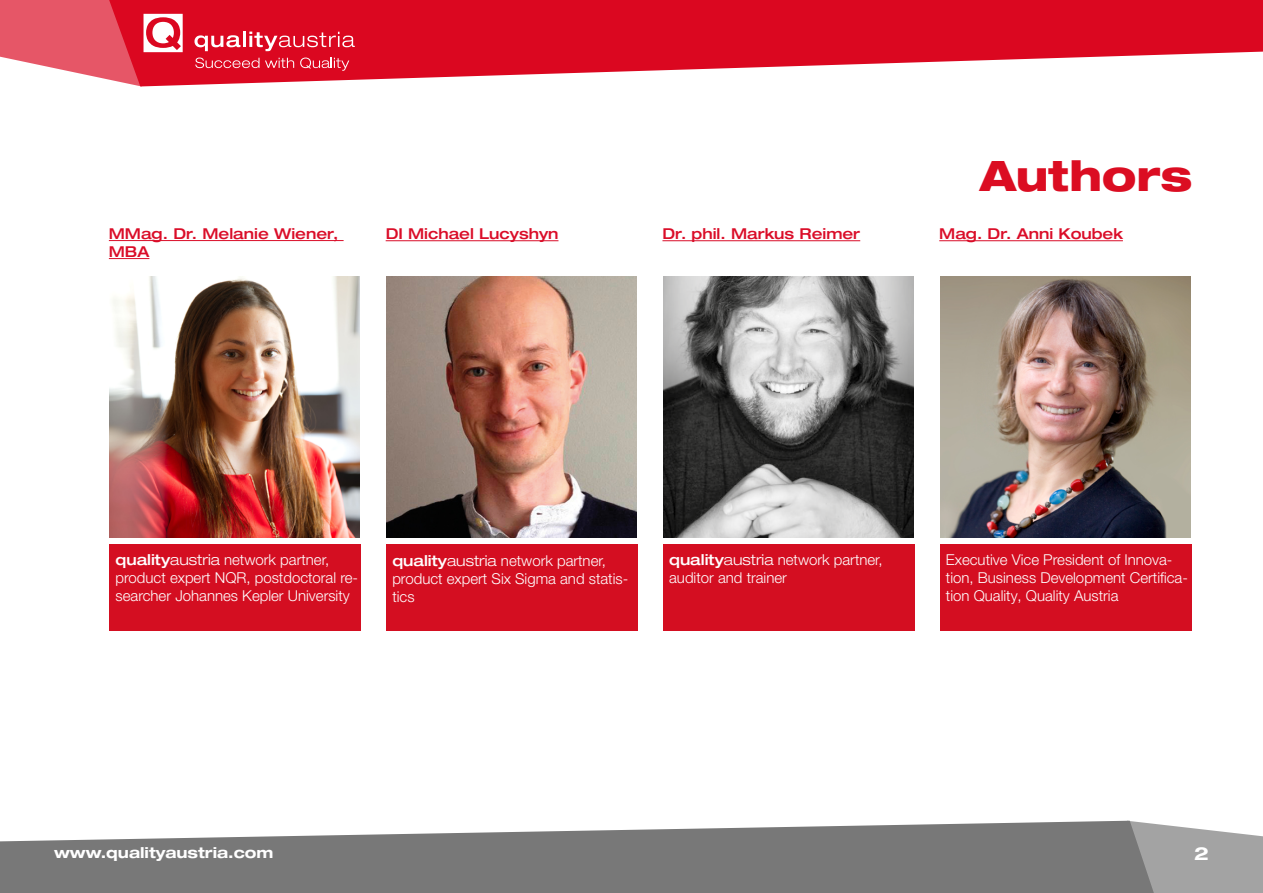
<style>
.page{position:relative;width:1263px;height:893px;background:#fff}
.page>*{position:absolute;margin:0;border:0;box-sizing:border-box;transform-origin:0 0}
.t1{font:800 expanded 42px "Helvetica Neue LT Pro";color:#db0d22}
.t2{font:700 expanded 18px "Helvetica Neue LT Pro";color:#fff}
.t3{font:300 15px/18px "Helvetica Neue LT Pro";color:#fff}
.t4{font:500 expanded 15px/18px "Helvetica Neue LT Pro";color:#da0d28}
.t5{font:700 expanded 15px "Helvetica Neue LT Pro";color:#fff}
.s1{font-weight:500;font-stretch:expanded}
.s2{font-stretch:expanded}
</style>
<div class="page">
<svg style="left:183px;top:0;width:1080px;height:86px;fill:#db0720"></svg>
<svg style="left:194px;top:35px;width:46px;height:16px"></svg>
<hr style="left:243px;top:32px;width:3px;height:15px;background:#fff">
<svg style="left:249px;top:32px;width:106px;height:19px;background:#e33f53"></svg>
<svg style="left:0;top:0;width:183px;height:87px"></svg>
<svg style="left:195px;top:58px;width:64px;height:10px"></svg>
<svg style="left:265px;top:58px;width:29px;height:10px"></svg>
<svg style="left:300px;top:58px;width:49px;height:13px"></svg>
<svg style="left:0;top:821px;width:1127px;height:72px;background:#8a8a8a"></svg>
<svg style="left:1127px;top:821px;width:136px;height:72px;background:#a7a7a7"></svg>
<div style="left:940px;top:544px;width:251px;height:86px;background:#d40e21"></div>
<img style="left:940px;top:276px;width:250px;height:262px">
<hr style="left:939px;top:240px;width:184px;height:1px;background:#da0d28">
<div style="left:110px;top:544px;width:251px;height:86px;background:#d40e21"></div>
<img style="left:110px;top:276px;width:250px;height:262px">
<hr style="left:109px;top:240px;width:235px;height:1px;background:#da0d28">
<hr style="left:109px;top:258px;width:40px;height:1px;background:#da0d28">
<div style="left:386px;top:544px;width:252px;height:86px;background:#d40e21"></div>
<img style="left:386px;top:276px;width:251px;height:262px">
<hr style="left:386px;top:240px;width:172px;height:1px;background:#da0d28">
<div style="left:663px;top:544px;width:252px;height:86px;background:#d40e21"></div>
<img style="left:663px;top:276px;width:250px;height:262px">
<hr style="left:662px;top:240px;width:198px;height:1px;background:#da0d28">
<p class="t4" style="left:109px;top:224px;width:231px">MMag. Dr. Melanie Wiener,<br>MBA</p>
<p class="t4" style="left:386px;top:224px;width:174px">DI Michael Lucyshyn</p>
<p class="t4" style="left:662px;top:224px;width:199px">Dr. phil. Markus Reimer</p>
<h1 class="t1" style="left:980px;top:149px;width:214px">Authors</h1>
<p class="t4" style="left:939px;top:224px;width:185px">Mag. Dr. Anni Koubek</p>
<p class="t3" style="left:116px;top:551px;width:244px"><span class="s1">quality</span><span class="s2">austria</span> network partner, product expert NQR, postdoctoral re&shy;searcher Johannes Kepler University</p>
<p class="t3" style="left:392px;top:551px;width:237px"><span class="s1">quality</span><span class="s2">austria</span> network partner, product expert Six Sigma and statis&shy;tics</p>
<p class="t3" style="left:669px;top:550px;width:215px"><span class="s1">quality</span><span class="s2">austria</span> network partner, auditor and trainer</p>
<p class="t3" style="left:946px;top:550px;width:243px">Executive Vice President of Innova&shy;tion, Business Development Certifica&shy;tion Quality, Quality Austria</p>
<p class="t5" style="left:54px;top:843px;width:221px">www.qualityaustria.com</p>
<p class="t2" style="left:1194px;top:842px;width:16px">2</p>
</div>
